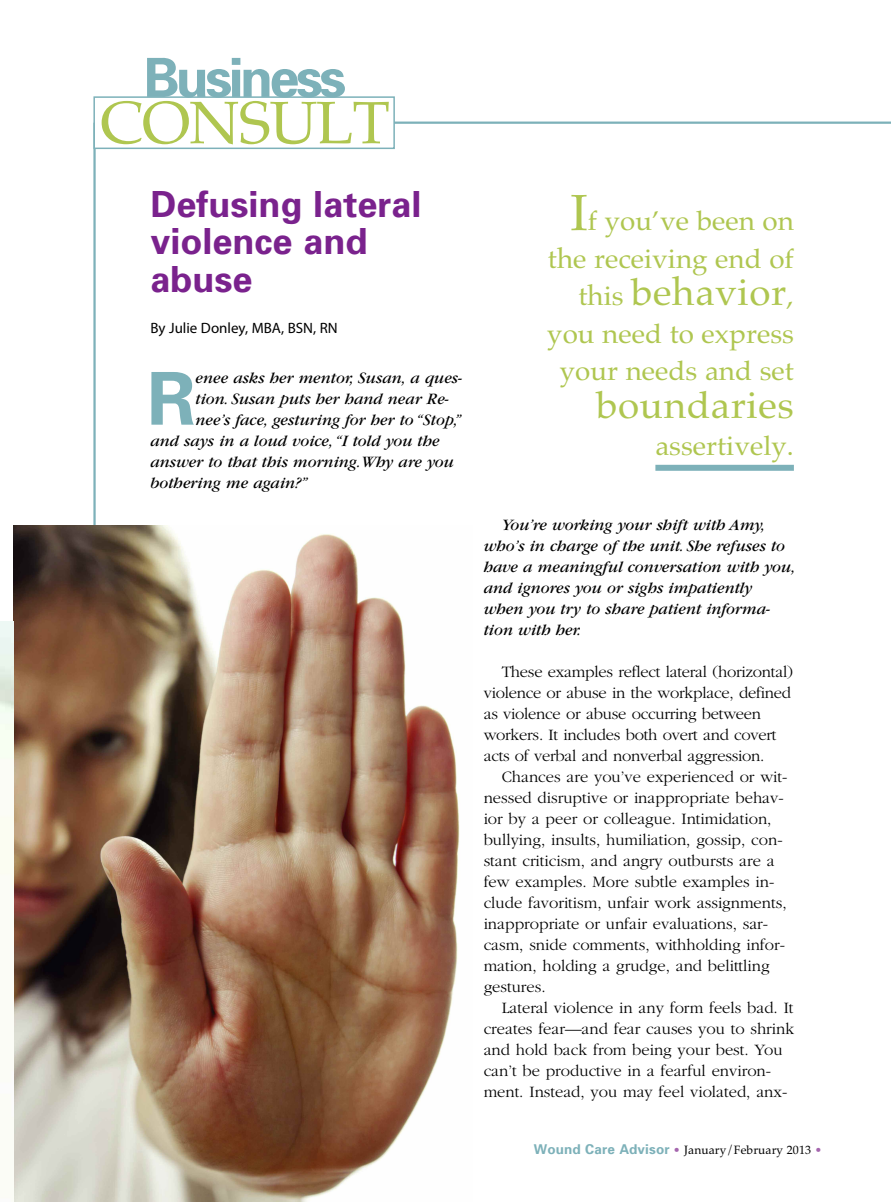
<style>
.page{position:relative;width:891px;height:1202px;background:#fff}
.page>*{position:absolute;margin:0;border:0;box-sizing:border-box;transform-origin:0 0}
.t1{font:700 72.9px "Univers";color:#7db1b9}
.t2{font:60px "Palatino";letter-spacing:-.025em;color:#afc650}
.t3{font:700 54px "Univers";letter-spacing:-.065em;color:#7db1b9}
.t4{font:37.5px "Palatino";letter-spacing:.015em;color:#afc650}
.t5{font:700 36px/37.5px "Univers";color:#7a228d}
.t6{font:27px/37.5px "Palatino";color:#afc650;text-align:right}
.t7{font:300 16.5px/21px "Garamond";color:#000}
.t8{font:italic 16.5px/21px "Garamond";color:#000}
.t9{font:15px "Myriad Pro";color:#000}
.t10{font:12px "Palatino";letter-spacing:.01em;color:#000}
.s1{font-size:51px}
.s2{font-size:27px}
.s3{font-family:"Univers";font-weight:700;font-size:13.5px;color:#7db1b9}
.s4{color:#a566ae}
</style>
<div class="page">
<hr style="left:93px;top:123px;width:3px;height:1078px;background:#7db1b9">
<hr style="left:96px;top:122px;width:795px;height:2px;background:#7db1b9">
<div style="left:95px;top:98px;width:298px;height:50px;background:#fff"></div>
<div style="left:93px;top:96px;width:302px;height:53px;border:2px solid #7db1b9"></div>
<div style="left:655px;top:465px;width:139px;height:6px;background:#7db1b9"></div>
<img style="left:14px;top:525px;width:446px;height:677px">
<h3 class="t3" style="left:143px;top:58px;width:204px">Business</h3>
<h2 class="t2" style="left:99px;top:88px;width:292px">CONSULT</h2>
<h3 class="t5" style="left:150px;top:188px;width:273px">Defusing lateral violence and abuse</h3>
<p class="t9" style="left:150px;top:322px;width:189px">By Julie Donley, MBA, BSN, RN</p>
<h1 class="t1" style="left:147px;top:372px;width:50px">R</h1>
<p class="t8" style="left:196px;top:368px;width:268px">enee asks her mentor, Susan, a ques-</p>
<p class="t8" style="left:196px;top:389px;width:255px">tion. Susan puts her hand near Re-</p>
<p class="t8" style="left:196px;top:410px;width:268px">nee’s face, gesturing for her to “Stop,”</p>
<p class="t8" style="left:150px;top:431px;width:291px">and says in a loud voice, “I told you the</p>
<p class="t8" style="left:150px;top:452px;width:305px">answer to that this morning.Why are you</p>
<p class="t8" style="left:150px;top:473px;width:159px">bothering me again?”</p>
<h3 class="t6" style="left:548px;top:202px;width:247px"><span class="s1">I</span>f you’ve been on the receiving end of</h3>
<h3 class="t4" style="left:578px;top:270px;width:217px"><span class="s2">this</span> behavior<span class="s2">,</span></h3>
<h3 class="t6" style="left:547px;top:315px;width:248px;text-align:center">you need to express your needs and set</h3>
<h3 class="t4" style="left:596px;top:383px;width:199px">boundaries</h3>
<h3 class="t6" style="left:655px;top:427px;width:140px">assertively.</h3>
<p class="t8" style="left:484px;top:515px;width:313px;text-indent:18px">You’re working your shift with Amy, who’s in charge of the unit. She refuses to have a meaningful conversation with you, and ignores you or sighs impatiently when you try to share patient informa&shy;tion with her.</p>
<p class="t7" style="left:484px;top:660px;width:311px;text-indent:18px">These examples reflect lateral (horizontal) violence or abuse in the workplace, defined as violence or abuse occurring between workers. It includes both overt and covert acts of verbal and nonverbal aggression.</p>
<p class="t7" style="left:484px;top:765px;width:305px;text-indent:18px">Chances are you’ve experienced or wit&shy;nessed disruptive or inappropriate behav&shy;ior by a peer or colleague. Intimidation, bullying, insults, humiliation, gossip, con&shy;stant criticism, and angry outbursts are a few examples. More subtle examples in&shy;clude favoritism, unfair work assignments, inappropriate or unfair evaluations, sar&shy;casm, snide comments, withholding infor&shy;mation, holding a grudge, and belittling gestures.</p>
<p class="t7" style="left:484px;top:996px;width:312px;text-indent:18px">Lateral violence in any form feels bad. It creates fear—and fear causes you to shrink and hold back from being your best. You can’t be productive in a fearful environ&shy;ment. Instead, you may feel violated, anx-</p>
<p class="t10" style="left:534px;top:1143px;width:290px"><span class="s3">Wound Care Advisor</span> <span class="s4">•</span> January/February 2013 <span class="s4">•</span></p>
</div>
